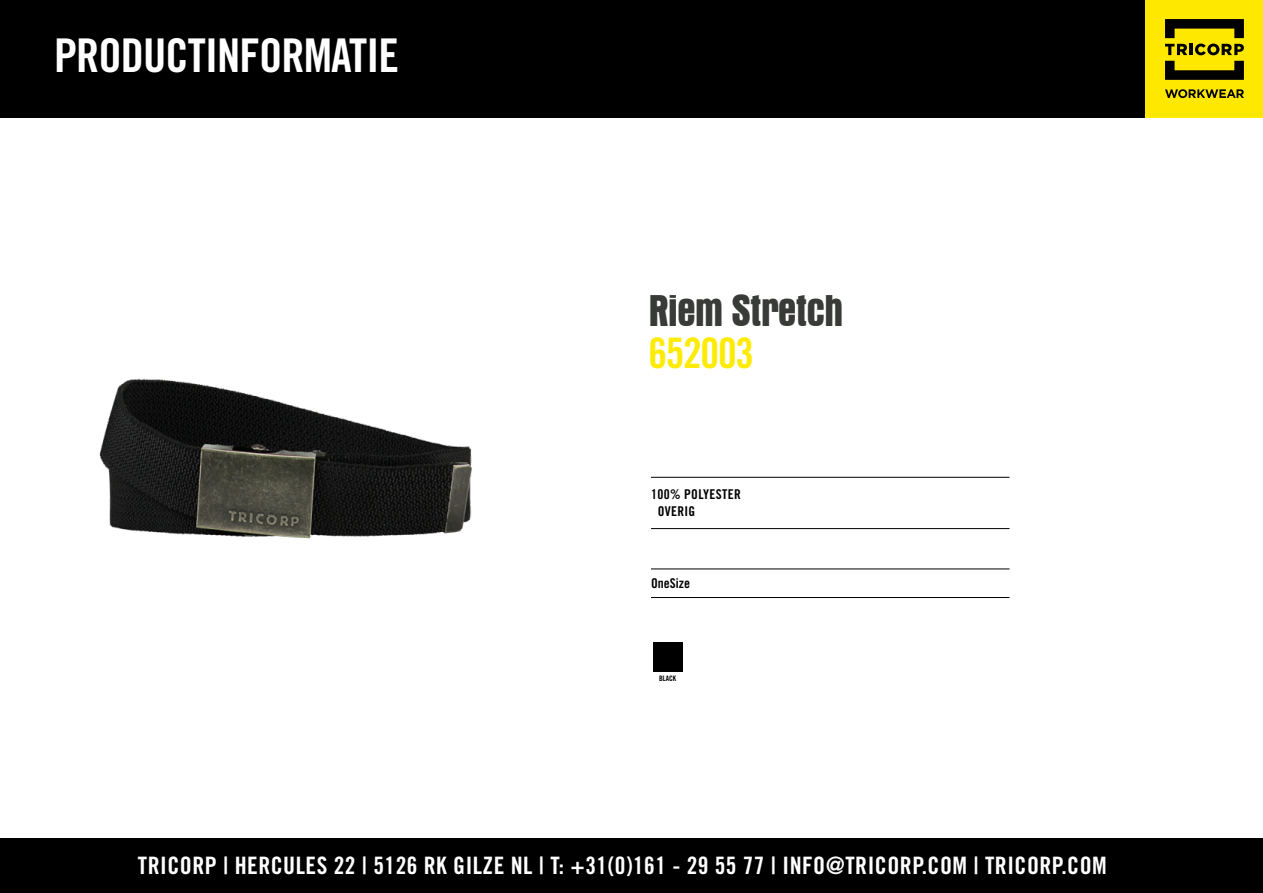
<style>
.page{position:relative;width:1263px;height:893px;background:#fff}
.page>*{position:absolute;margin:0;border:0;box-sizing:border-box;transform-origin:0 0}
.t1{font:46.5px "Trade Gothic LT Std Bd Cn 20";letter-spacing:-.02em;color:#fff}
.t2{font:700 condensed 45px "Aurora BT";letter-spacing:-.025em;color:#393b38}
.t3{font:42px "Trade Gothic LT Std Bd Cn 20";letter-spacing:-.03em;color:#fdeb04}
.t4{font:24px "Trade Gothic LT Std Bd Cn 20";letter-spacing:.02em;color:#fff}
.t5{font:13.5px/16.5px "Trade Gothic LT Std Bd Cn 20";letter-spacing:.025em;color:#000}
.t6{font:13.5px "Trade Gothic LT Std Bd Cn 20";color:#000}
.t7{font:7.5px "Trade Gothic LT Std Bd Cn 20";color:#000}
</style>
<div class="page">
<div style="left:0;top:0;width:1263px;height:117px;background:#000"></div>
<div style="left:1146px;top:0;width:117px;height:117px;background:#ffe800"></div>
<svg style="left:1165px;top:44px;width:79px;height:11px"></svg>
<svg style="left:1165px;top:19px;width:79px;height:19px"></svg>
<svg style="left:1165px;top:61px;width:79px;height:19px"></svg>
<svg style="left:1165px;top:89px;width:79px;height:9px"></svg>
<div style="left:0;top:839px;width:1263px;height:54px;background:#000"></div>
<img style="left:99px;top:378px;width:373px;height:161px">
<hr style="left:651px;top:477px;width:358px;height:1px;background:#000">
<hr style="left:651px;top:528px;width:358px;height:1px;background:#000">
<hr style="left:651px;top:569px;width:358px;height:1px;background:#000">
<hr style="left:651px;top:597px;width:358px;height:1px;background:#000">
<img style="left:653px;top:642px;width:29px;height:29px">
<h1 class="t1" style="left:54px;top:27px;width:347px">PRODUCTINFORMATIE</h1>
<h2 class="t2" style="left:648px;top:285px;width:196px">Riem Stretch</h2>
<h3 class="t3" style="left:648px;top:328px;width:107px">652003</h3>
<p class="t5" style="left:658px;top:486px;width:85px;text-indent:-7px">100% POLYESTER<br>OVERIG</p>
<p class="t6" style="left:651px;top:575px;width:40px">OneSize</p>
<p class="t7" style="left:659px;top:674px;width:19px">BLACK</p>
<p class="t4" style="left:138px;top:850px;width:970px">TRICORP | HERCULES 22 | 5126 RK GILZE NL | T: +31(0)161 - 29 55 77 | INFO@TRICORP.COM | TRICORP.COM</p>
</div>
